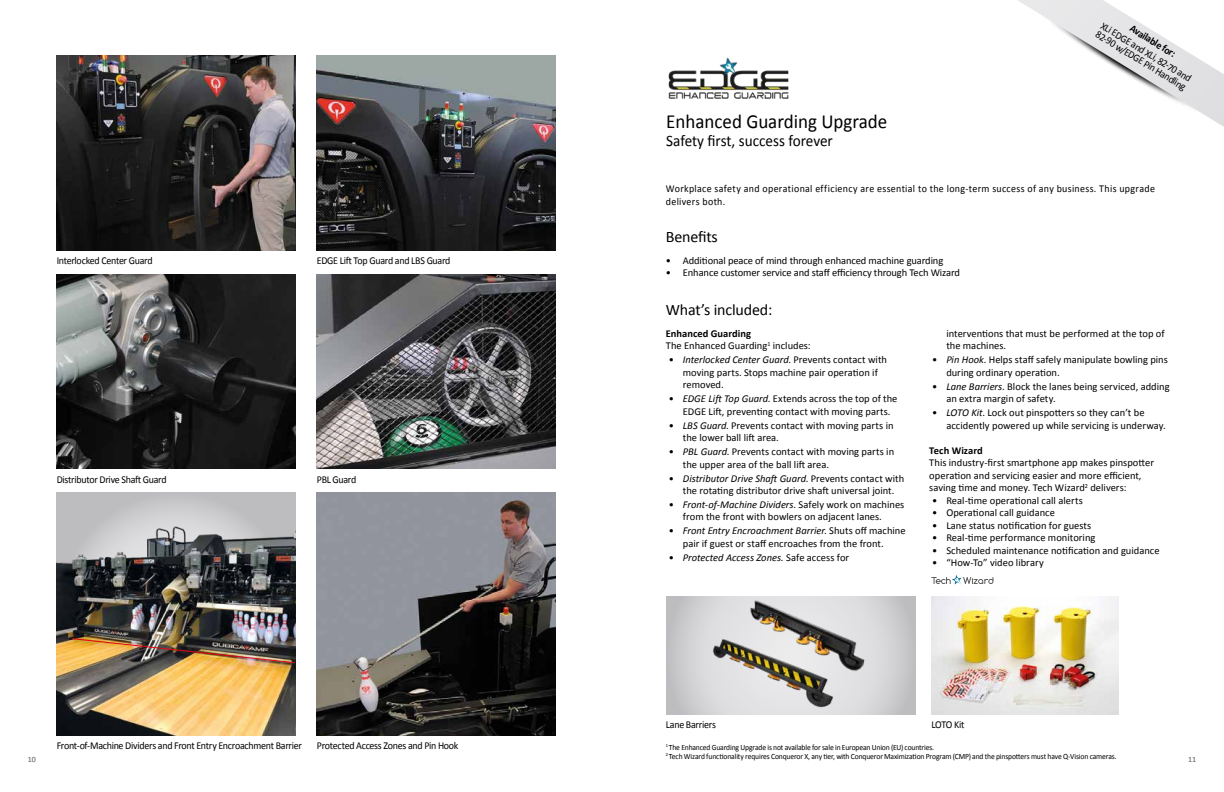
<style>
.page{position:relative;width:1224px;height:792px;background:#fff}
.page>*{position:absolute;margin:0;border:0;box-sizing:border-box;transform-origin:0 0}
.t1{font:20px "Calibri";color:#000;scale:.95 1}
.t2{font:16px "Calibri";letter-spacing:-.01em;color:#000;scale:.95 1}
.t3{font:16px "Calibri";letter-spacing:-.01em;color:#000}
.t4{font:10.5px/12.5px "Calibri";color:#000}
.t5{font:10.5px "Calibri";letter-spacing:-.03em;color:#000;scale:.95 1}
.t6{font:10.5px/12.5px "Calibri";letter-spacing:.03em;color:#000;scale:.95 1}
.t7{font:10.5px/10px "Calibri";color:#000;scale:.95 1}
.t8{font:italic 10.5px "Calibri";letter-spacing:-.005em;color:#000}
.t9{font:700 10.5px "Calibri";letter-spacing:.005em;color:#000;scale:.95 1}
.t10{font:700 10.5px "Calibri";letter-spacing:.005em;color:#000}
.t11{font:8px/9px "Calibri";letter-spacing:-.02em;color:#000;scale:.95 1}
.t12{font:8px "Calibri";color:#575756}
.s1{font-weight:700}
.s2{font-style:italic}
.s3{font-style:normal}
</style>
<div class="page">
<img style="left:57px;top:56px;width:238px;height:194px">
<div style="left:57px;top:493px;width:238px;height:242px;background:#bdbdc0"></div>
<img style="left:57px;top:503px;width:238px;height:232px">
<img style="left:317px;top:493px;width:238px;height:242px">
<svg style="left:666px;top:596px;width:250px;height:118px;background:#ceced1"></svg>
<img style="left:710px;top:598px;width:161px;height:111px">
<img style="left:931px;top:596px;width:187px;height:118px">
<img style="left:317px;top:56px;width:238px;height:194px">
<img style="left:317px;top:274px;width:238px;height:195px">
<svg style="left:1018px;top:0;width:206px;height:127px"></svg>
<svg style="left:931px;top:574px;width:62px;height:11px"></svg>
<img style="left:668px;top:57px;width:121px;height:42px">
<img style="left:57px;top:274px;width:238px;height:195px">
<img style="left:71px;top:638px;width:225px;height:26px">
<p class="t7" style="left:1104px;top:20px;width:112px;rotate:31deg">XLi EDGE and XLi, 82-70 and<br>82-90 w/EDGE Pin Handling</p>
<p class="t9" style="left:1135px;top:21px;width:56px;rotate:31deg">Available for:</p>
<p class="t5" style="left:57px;top:254px;width:102px">Interlocked Center Guard</p>
<p class="t5" style="left:57px;top:473px;width:117px">Distributor Drive Shaft Guard</p>
<p class="t5" style="left:317px;top:254px;width:142px">EDGE Lift Top Guard and LBS Guard</p>
<p class="t7" style="left:317px;top:474px;width:43px">PBL Guard</p>
<h1 class="t1" style="left:666px;top:109px;width:234px">Enhanced Guarding Upgrade</h1>
<h2 class="t2" style="left:666px;top:131px;width:177px">Safety first, success forever</h2>
<p class="t6" style="left:666px;top:182px;width:516px">Workplace safety and operational efficiency are essential to the long-term success of any business. This upgrade delivers both.</p>
<h2 class="t3" style="left:666px;top:227px;width:54px">Benefits</h2>
<p class="t4" style="left:666px;top:254px;width:279px">• Additional peace of mind through enhanced machine guarding</p>
<p class="t4" style="left:666px;top:266px;width:296px">• Enhance customer service and staff efficiency through Tech Wizard</p>
<h2 class="t3" style="left:666px;top:300px;width:108px">What’s included:</h2>
<p class="t4" style="left:666px;top:327px;width:146px"><span class="s1">Enhanced Guarding<br></span>The Enhanced Guarding<sup>1</sup> includes:</p>
<p class="t4" style="left:683px;top:353px;width:206px;text-indent:-14px">• <span class="s2">Interlocked Center Guard</span>. Prevents contact with moving parts. Stops machine pair operation if removed.</p>
<p class="t4" style="left:683px;top:392px;width:216px;text-indent:-14px">• <span class="s2">EDGE Lift Top Guard</span>. Extends across the top of the<br>EDGE Lift, preventing contact with moving parts.</p>
<p class="t4" style="left:683px;top:418px;width:212px;text-indent:-14px">• <span class="s2">LBS Guard</span>. Prevents contact with moving parts in the lower ball lift area.</p>
<p class="t4" style="left:683px;top:445px;width:213px;text-indent:-14px">• <span class="s2">PBL Guard</span>. Prevents contact with moving parts in the upper area of the ball lift area.</p>
<p class="t4" style="left:669px;top:471px;width:237px;text-align:center">• <span class="s2">Distributor Drive Shaft Guard</span>. Prevents contact with the rotating distributor drive shaft universal joint.</p>
<p class="t4" style="left:683px;top:498px;width:223px;text-indent:-14px">• <span class="s2">Front-of-Machine Dividers</span>. Safely work on machines from the front with bowlers on adjacent lanes.</p>
<p class="t4" style="left:683px;top:524px;width:224px;text-indent:-14px">• <span class="s2">Front Entry Encroachment Barrier</span>. Shuts off machine pair if guest or staff encroaches from the front.</p>
<p class="t8" style="left:669px;top:550px;width:182px"><span class="s3">•</span> Protected Access Zones. <span class="s3">Safe access for</span></p>
<p class="t4" style="left:946px;top:327px;width:220px">interventions that must be performed at the top of the machines.</p>
<p class="t4" style="left:946px;top:353px;width:223px;text-indent:-14px">• <span class="s2">Pin Hook</span>. Helps staff safely manipulate bowling pins during ordinary operation.</p>
<p class="t4" style="left:946px;top:379px;width:225px;text-indent:-14px">• <span class="s2">Lane Barriers</span>. Block the lanes being serviced, adding an extra margin of safety.</p>
<p class="t4" style="left:946px;top:406px;width:221px;text-indent:-14px">• <span class="s2">LOTO Kit</span>. Lock out pinspotters so they can’t be accidently powered up while servicing is underway.</p>
<p class="t10" style="left:929px;top:443px;width:55px">Tech Wizard</p>
<p class="t4" style="left:929px;top:456px;width:226px">This industry-first smartphone app makes pinspotter operation and servicing easier and more efficient, saving time and money. Tech Wizard<sup>2</sup> delivers:</p>
<p class="t4" style="left:932px;top:493px;width:152px">• Real-time operational call alerts</p>
<p class="t4" style="left:932px;top:506px;width:124px">• Operational call guidance</p>
<p class="t4" style="left:932px;top:518px;width:161px">• Lane status notification for guests</p>
<p class="t4" style="left:932px;top:531px;width:165px">• Real-time performance monitoring</p>
<p class="t4" style="left:932px;top:543px;width:229px">• Scheduled maintenance notification and guidance</p>
<p class="t4" style="left:932px;top:556px;width:113px">• “How-To” video library</p>
<p class="t7" style="left:666px;top:719px;width:54px">Lane Barriers</p>
<p class="t7" style="left:931px;top:719px;width:36px">LOTO Kit</p>
<p class="t5" style="left:57px;top:739px;width:260px">Front-of-Machine Dividers and Front Entry Encroachment Barrier</p>
<p class="t5" style="left:317px;top:739px;width:151px">Protected Access Zones and Pin Hook</p>
<p class="t11" style="left:666px;top:742px;width:476px"><sup>1</sup> The Enhanced Guarding Upgrade is not available for sale in European Union (EU) countries.<br><sup>2</sup> Tech Wizard functionality requires Conqueror X, any tier, with Conqueror Maximization Program (CMP) and the pinspotters must have Q-Vision cameras.</p>
<p class="t12" style="left:28px;top:754px;width:10px">10</p>
<p class="t12" style="left:1188px;top:754px;width:10px">11</p>
</div>
